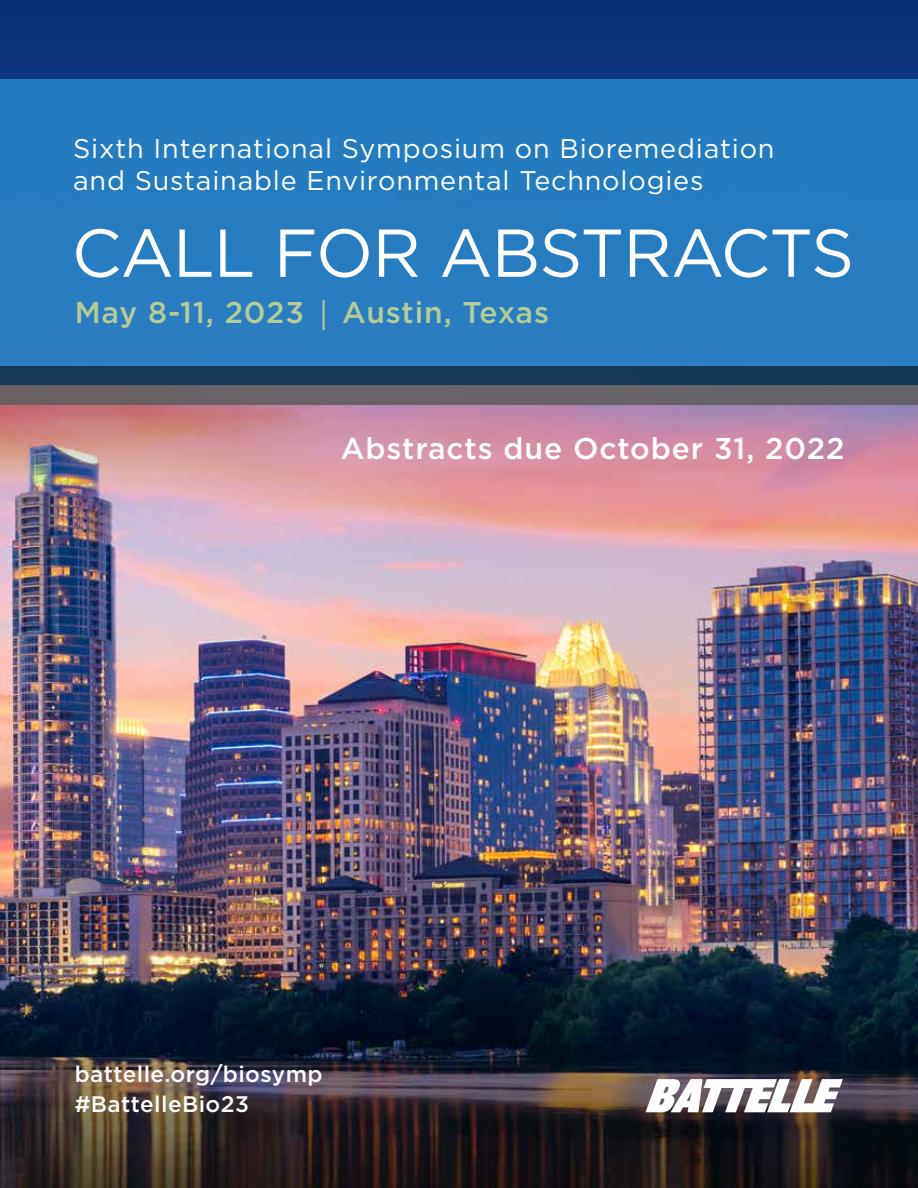
<style>
.page{position:relative;width:918px;height:1188px;background:#fff}
.page>*{position:absolute;margin:0;border:0;box-sizing:border-box;transform-origin:0 0}
.t1{font:67.5px "Gotham";letter-spacing:-.015em;color:#fff}
.t2{font:500 30px "Gotham";letter-spacing:.03em;color:#fff}
.t3{font:500 30px "Gotham";letter-spacing:.03em;color:#b4cc95}
.t4{font:27px/31.5px "Gotham";letter-spacing:.03em;color:#fff}
.t5{font:500 22.5px/30px "Gotham";letter-spacing:.02em;color:#fff}
</style>
<div class="page">
<img style="left:0;top:0;width:918px;height:1188px">
<div style="left:0;top:80px;width:918px;height:305px;background:#257fc3"></div>
<svg style="left:0;top:366px;width:918px;height:39px;background:#3e4d5e"></svg>
<svg style="left:646px;top:1079px;width:197px;height:33px"></svg>
<p class="t4" style="left:73px;top:133px;width:703px">Sixth International Symposium on Bioremediation and Sustainable Environmental Technologies</p>
<h1 class="t1" style="left:72px;top:210px;width:784px">CALL FOR ABSTRACTS</h1>
<p class="t3" style="left:75px;top:293px;width:231px">May 8-11, 2023</p>
<p class="t3" style="left:342px;top:293px;width:208px">Austin, Texas</p>
<p class="t2" style="left:341px;top:429px;width:505px">Abstracts due October 31, 2022</p>
<p class="t5" style="left:75px;top:1059px;width:250px">battelle.org/biosymp #BattelleBio23</p>
</div>
